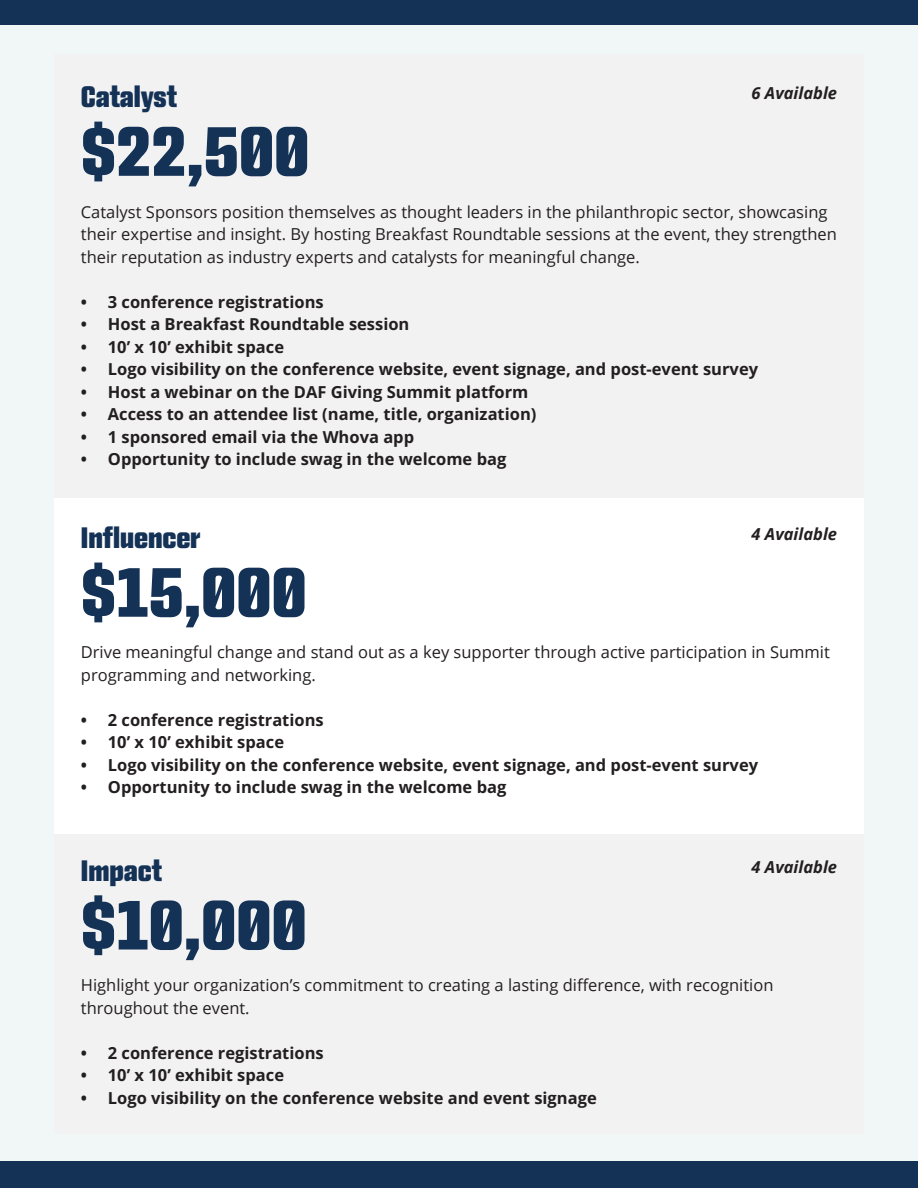
<style>
.page{position:relative;width:918px;height:1188px;background:#f1f7f6}
.page>*{position:absolute;margin:0;border:0;box-sizing:border-box;transform-origin:0 0}
.t1{font:700 71.4px "Monte Stella";color:#143256}
.t2{font:700 30px "Monte Stella";color:#143256}
.t3{font:700 16.5px "Open Sans";color:#231f20}
.t4{font:16.5px/22.5px "Open Sans";color:#231f20}
.t5{font:italic 700 16.5px "Open Sans";color:#231f20}
</style>
<div class="page">
<div style="left:54px;top:498px;width:810px;height:337px;background:#fff"></div>
<div style="left:0;top:0;width:918px;height:25px;background:#143256"></div>
<div style="left:0;top:1162px;width:918px;height:26px;background:#143256"></div>
<div style="left:54px;top:54px;width:810px;height:444px;background:#f2f2f3"></div>
<div style="left:54px;top:835px;width:810px;height:299px;background:#f2f2f3"></div>
<p class="t2" style="left:81px;top:79px;width:98px">Catalyst</p>
<p class="t1" style="left:81px;top:109px;width:230px">$22,500</p>
<p class="t5" style="left:752px;top:82px;width:87px">6 Available</p>
<p class="t4" style="left:81px;top:200px;width:758px">Catalyst Sponsors position themselves as thought leaders in the philanthropic sector, showcasing their expertise and insight. By hosting Breakfast Roundtable sessions at the event, they strengthen their reputation as industry experts and catalysts for meaningful change.</p>
<p class="t3" style="left:81px;top:290px;width:244px">• 3 conference registrations</p>
<p class="t3" style="left:81px;top:313px;width:330px">• Host a Breakfast Roundtable session</p>
<p class="t3" style="left:81px;top:335px;width:205px">• 10’ x 10’ exhibit space</p>
<p class="t3" style="left:81px;top:358px;width:679px">• Logo visibility on the conference website, event signage, and post-event survey</p>
<p class="t3" style="left:81px;top:380px;width:449px">• Host a webinar on the DAF Giving Summit platform</p>
<p class="t3" style="left:81px;top:403px;width:457px">• Access to an attendee list (name, title, organization)</p>
<p class="t3" style="left:81px;top:425px;width:335px">• 1 sponsored email via the Whova app</p>
<p class="t3" style="left:81px;top:448px;width:427px">• Opportunity to include swag in the welcome bag</p>
<p class="t2" style="left:81px;top:520px;width:121px">Influencer</p>
<p class="t1" style="left:81px;top:550px;width:227px">$15,000</p>
<p class="t5" style="left:752px;top:523px;width:87px">4 Available</p>
<p class="t4" style="left:81px;top:641px;width:751px">Drive meaningful change and stand out as a key supporter through active participation in Summit programming and networking.</p>
<p class="t3" style="left:81px;top:709px;width:244px">• 2 conference registrations</p>
<p class="t3" style="left:81px;top:731px;width:205px">• 10’ x 10’ exhibit space</p>
<p class="t3" style="left:81px;top:754px;width:679px">• Logo visibility on the conference website, event signage, and post-event survey</p>
<p class="t3" style="left:81px;top:776px;width:427px">• Opportunity to include swag in the welcome bag</p>
<p class="t2" style="left:81px;top:853px;width:82px">Impact</p>
<p class="t5" style="left:752px;top:855px;width:87px">4 Available</p>
<p class="t1" style="left:81px;top:883px;width:227px">$10,000</p>
<p class="t4" style="left:81px;top:974px;width:694px">Highlight your organization’s commitment to creating a lasting difference, with recognition throughout the event.</p>
<p class="t3" style="left:81px;top:1041px;width:244px">• 2 conference registrations</p>
<p class="t3" style="left:81px;top:1064px;width:205px">• 10’ x 10’ exhibit space</p>
<p class="t3" style="left:81px;top:1086px;width:517px">• Logo visibility on the conference website and event signage</p>
</div>
